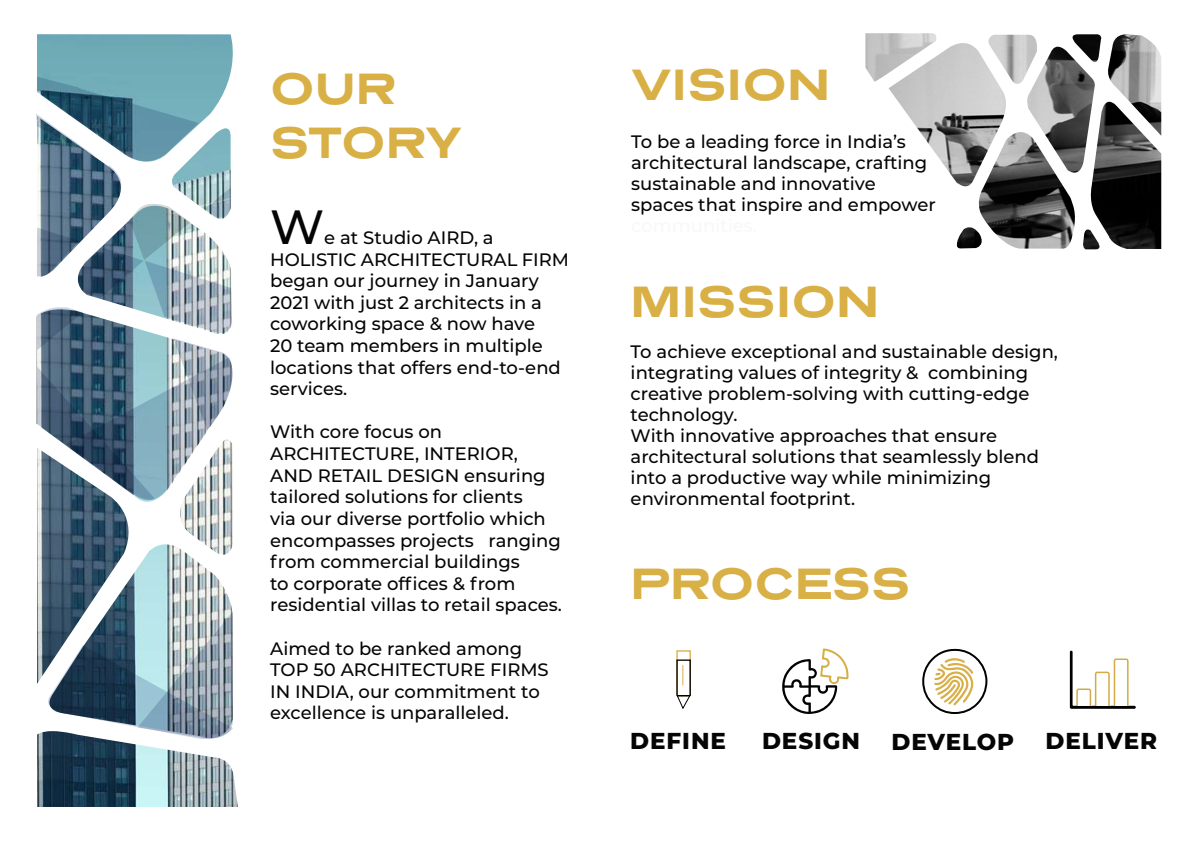
<style>
.page{position:relative;width:1196px;height:843px;background:#fff}
.page>*{position:absolute;margin:0;border:0;box-sizing:border-box;transform-origin:0 0}
.t1{font:500 48px "Montserrat";color:#050505}
.t2{font:700 45px/54px "Presicav Rg";color:#d9b046}
.t3{font:800 23px "Montserrat";letter-spacing:.04em;color:#050505}
.t4{font:500 18px/21.6px "Montserrat";color:#050505}
</style>
<div class="page">
<img style="left:37px;top:34px;width:201px;height:772px">
<img style="left:36px;top:77px;width:202px;height:424px">
<svg style="left:45px;top:611px;width:188px;height:129px"></svg>
<img style="left:865px;top:33px;width:295px;height:216px">
<svg style="left:676px;top:650px;width:15px;height:59px"></svg>
<svg style="left:782px;top:648px;width:66px;height:66px"></svg>
<svg style="left:922px;top:648px;width:66px;height:66px"></svg>
<svg style="left:1069px;top:650px;width:66px;height:59px"></svg>
<h2 class="t2" style="left:270px;top:60px;width:193px">OUR<br>STORY</h2>
<h1 class="t1" style="left:270px;top:193px;width:56px">W</h1>
<p class="t4" style="left:270px;top:226px;width:300px;text-indent:54px">e at Studio AIRD, a<br>HOLISTIC ARCHITECTURAL FIRM began our journey in January<br>2021 with just 2 architects in a coworking space &amp; now have<br>20 team members in multiple locations that offers end-to-end services.</p>
<p class="t4" style="left:270px;top:420px;width:293px">With core focus on<br>ARCHITECTURE, INTERIOR,<br>AND RETAIL DESIGN ensuring tailored solutions for clients<br>via our diverse portfolio which encompasses projects ranging from commercial buildings<br>to corporate offices &amp; from residential villas to retail spaces.</p>
<p class="t4" style="left:270px;top:636px;width:280px">Aimed to be ranked among<br>TOP 50 ARCHITECTURE FIRMS<br>IN INDIA, our commitment to excellence is unparalleled.</p>
<h2 class="t2" style="left:631px;top:56px;width:200px">VISION</h2>
<p class="t4" style="left:631px;top:130px;width:306px;line-height:21px">To be a leading force in India’s architectural landscape, crafting sustainable and innovative spaces that inspire and empower</p>
<h2 class="t2" style="left:630px;top:273px;width:250px">MISSION</h2>
<p class="t4" style="left:630px;top:340px;width:429px;line-height:21px">To achieve exceptional and sustainable design, integrating values of integrity &amp; combining creative problem-solving with cutting-edge technology.<br>With innovative approaches that ensure architectural solutions that seamlessly blend into a productive way while minimizing environmental footprint.</p>
<h2 class="t2" style="left:630px;top:555px;width:281px">PROCESS</h2>
<p class="t3" style="left:630px;top:724px;width:97px">DEFINE</p>
<p class="t3" style="left:762px;top:724px;width:99px">DESIGN</p>
<p class="t3" style="left:891px;top:724px;width:124px">DEVELOP</p>
<p class="t3" style="left:1045px;top:724px;width:113px">DELIVER</p>
</div>
